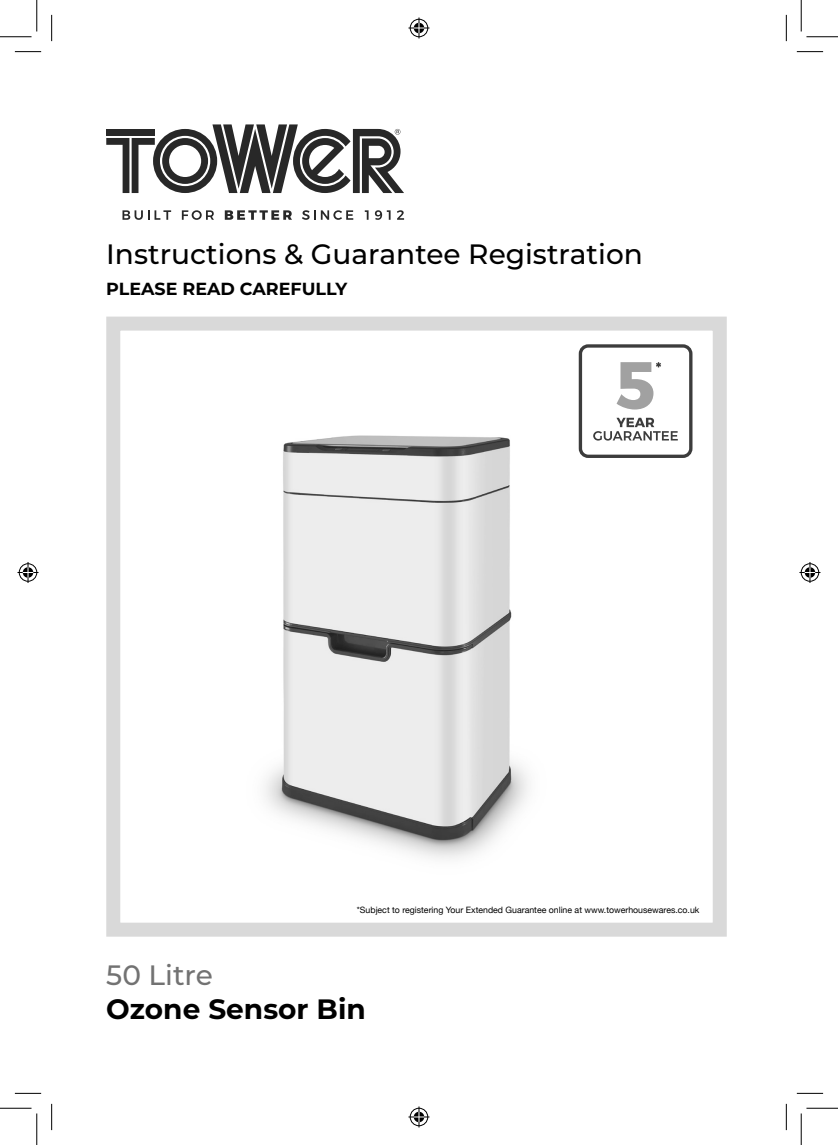
<style>
.page{position:relative;width:838px;height:1145px;background:#fff}
.page>*{position:absolute;margin:0;border:0;box-sizing:border-box;transform-origin:0 0}
.t1{font:500 28px "Montserrat";color:#000}
.t2{font:700 28px "Montserrat";color:#000}
.t3{font:500 28px "Montserrat";color:#727272}
.t4{font:700 17.5px "Montserrat";color:#000}
.t5{font:8.75px "Helvetica Neue";color:#000}
</style>
<div class="page">
<div style="left:106px;top:317px;width:620px;height:620px;border:14px solid #d9d9d9"></div>
<img style="left:265px;top:389px;width:376px;height:470px">
<div style="left:578px;top:344px;width:114px;height:114px;border:3px solid #3c3c3c;border-radius:8px"></div>
<svg style="left:593px;top:418px;width:84px;height:23px"></svg>
<svg style="left:616px;top:362px;width:45px;height:48px"></svg>
<svg style="left:122px;top:210px;width:49px;height:10px"></svg>
<svg style="left:182px;top:210px;width:32px;height:10px"></svg>
<svg style="left:225px;top:210px;width:67px;height:10px"></svg>
<svg style="left:302px;top:210px;width:51px;height:10px"></svg>
<svg style="left:365px;top:210px;width:3px;height:10px"></svg>
<svg style="left:375px;top:210px;width:15px;height:10px"></svg>
<svg style="left:397px;top:210px;width:7px;height:10px"></svg>
<svg style="left:106px;top:124px;width:298px;height:69px"></svg>
<svg style="left:15px;top:51px;width:26px;height:1px"></svg>
<svg style="left:796px;top:51px;width:27px;height:1px"></svg>
<svg style="left:15px;top:1093px;width:26px;height:1px"></svg>
<svg style="left:796px;top:1093px;width:27px;height:1px"></svg>
<svg style="left:51px;top:15px;width:1px;height:26px"></svg>
<svg style="left:51px;top:1104px;width:1px;height:26px"></svg>
<svg style="left:786px;top:15px;width:1px;height:26px"></svg>
<svg style="left:786px;top:1104px;width:1px;height:26px"></svg>
<hr style="left:0;top:36px;width:32px;height:1px;background:#000">
<hr style="left:806px;top:36px;width:31px;height:1px;background:#000">
<hr style="left:0;top:1108px;width:32px;height:1px;background:#000">
<hr style="left:806px;top:1108px;width:31px;height:1px;background:#000">
<hr style="left:36px;top:0;width:1px;height:31px;background:#000">
<hr style="left:36px;top:1113px;width:1px;height:32px;background:#000">
<hr style="left:800px;top:0;width:1px;height:31px;background:#000">
<hr style="left:800px;top:1113px;width:1px;height:32px;background:#000">
<svg style="left:408px;top:18px;width:21px;height:21px"></svg>
<svg style="left:408px;top:1106px;width:21px;height:21px"></svg>
<svg style="left:18px;top:562px;width:21px;height:21px"></svg>
<svg style="left:799px;top:562px;width:21px;height:21px"></svg>
<p class="t1" style="left:106px;top:234px;width:538px">Instructions &amp; Guarantee Registration</p>
<p class="t4" style="left:106px;top:276px;width:242px">PLEASE READ CAREFULLY</p>
<p class="t5" style="left:357px;top:903px;width:344px">*Subject to registering Your Extended Guarantee online at www.towerhousewares.co.uk</p>
<p class="t3" style="left:106px;top:956px;width:108px">50 Litre</p>
<p class="t2" style="left:106px;top:989px;width:261px">Ozone Sensor Bin</p>
</div>
